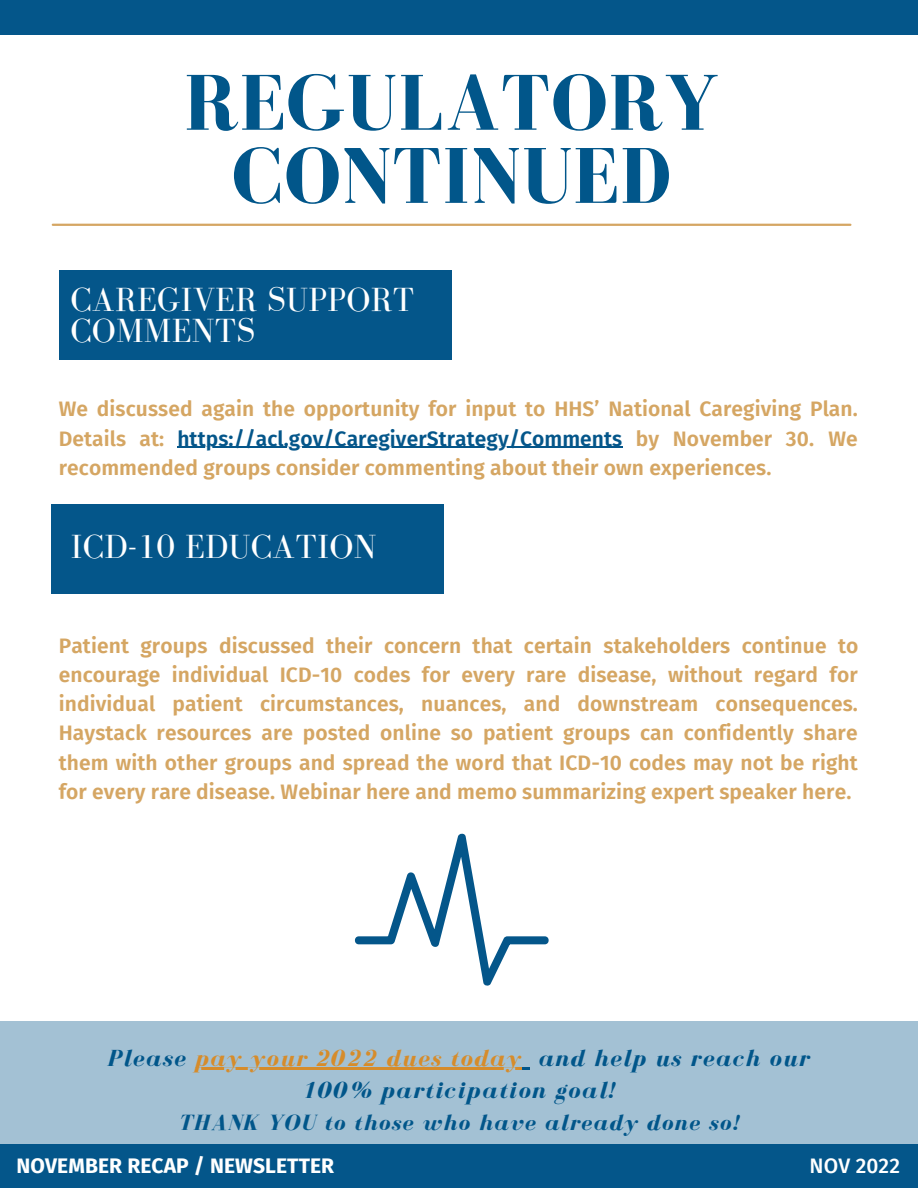
<style>
.page{position:relative;width:918px;height:1188px;background:#fff}
.page>*{position:absolute;margin:0;border:0;box-sizing:border-box;transform-origin:0 0}
.t1{font:700 81.3px/73.2px "Bodoni FLF";letter-spacing:.01em;color:#01568a;text-align:center}
.t2{font:34.5px/30.3px "Bodoni FLF";letter-spacing:.01em;color:#fff}
.t3{font:italic 700 24px/32.7px "Bodoni FLF";letter-spacing:.06em;color:#01568a;text-align:center}
.t4{font:italic 700 22.8px "Bodoni FLF";letter-spacing:.06em;color:#01568a}
.t5{font:600 21px/29.2px "Fira Sans";letter-spacing:.005em;color:#d5a663;text-align:justify}
.t6{font:700 21px "Fira Sans";letter-spacing:.005em;color:#fff}
.t7{font:500 21px "Fira Sans";letter-spacing:.005em;color:#fff}
.s1{color:#04568a}
.s2{color:#d68c2b}
</style>
<div class="page">
<div style="left:0;top:1021px;width:918px;height:127px;background:#a3c1d4"></div>
<div style="left:0;top:1144px;width:918px;height:44px;background:#04568a"></div>
<hr style="left:53px;top:224px;width:797px;height:2px;background:#d5a663">
<div style="left:0;top:0;width:918px;height:35px;background:#04568a"></div>
<hr style="left:177px;top:447px;width:445px;height:1px;background:#04568a">
<div style="left:59px;top:270px;width:392px;height:90px;background:#04568a"></div>
<div style="left:52px;top:504px;width:392px;height:90px;background:#04568a"></div>
<svg style="left:354px;top:833px;width:195px;height:153px"></svg>
<hr style="left:195px;top:1068px;width:327px;height:2px;background:#d68c2b">
<svg style="left:522px;top:1068px;width:8px;height:2px"></svg>
<h1 class="t1" style="left:184px;top:66px;width:536px">REGULATORY<br>CONTINUED</h1>
<h2 class="t2" style="left:70px;top:285px;width:345px">CAREGIVER SUPPORT<br>COMMENTS</h2>
<p class="t5" style="left:59px;top:395px;width:801px">We discussed again the opportunity for input to HHS’ National Caregiving Plan.<br>Details at: <span class="s1">https://acl.gov/CaregiverStrategy/Comments</span> by November 30. We recommended groups consider commenting about their own experiences.</p>
<h2 class="t2" style="left:70px;top:531px;width:308px">ICD-10 EDUCATION</h2>
<p class="t5" style="left:59px;top:631px;width:801px">Patient groups discussed their concern that certain stakeholders continue to encourage individual ICD-10 codes for every rare disease, without regard for individual patient circumstances, nuances, and downstream consequences.<br>Haystack resources are posted online so patient groups can confidently share them with other groups and spread the word that ICD-10 codes may not be right for every rare disease. Webinar here and memo summarizing expert speaker here.</p>
<p class="t3" style="left:108px;top:1041px;width:703px">Please <span class="s2">pay your 2022 dues today</span> and help us reach our<br>100% participation goal!</p>
<p class="t4" style="left:178px;top:1110px;width:562px">THANK YOU to those who have already done so!</p>
<p class="t6" style="left:17px;top:1154px;width:319px">NOVEMBER RECAP / NEWSLETTER</p>
<p class="t7" style="left:810px;top:1154px;width:92px">NOV 2022</p>
</div>
